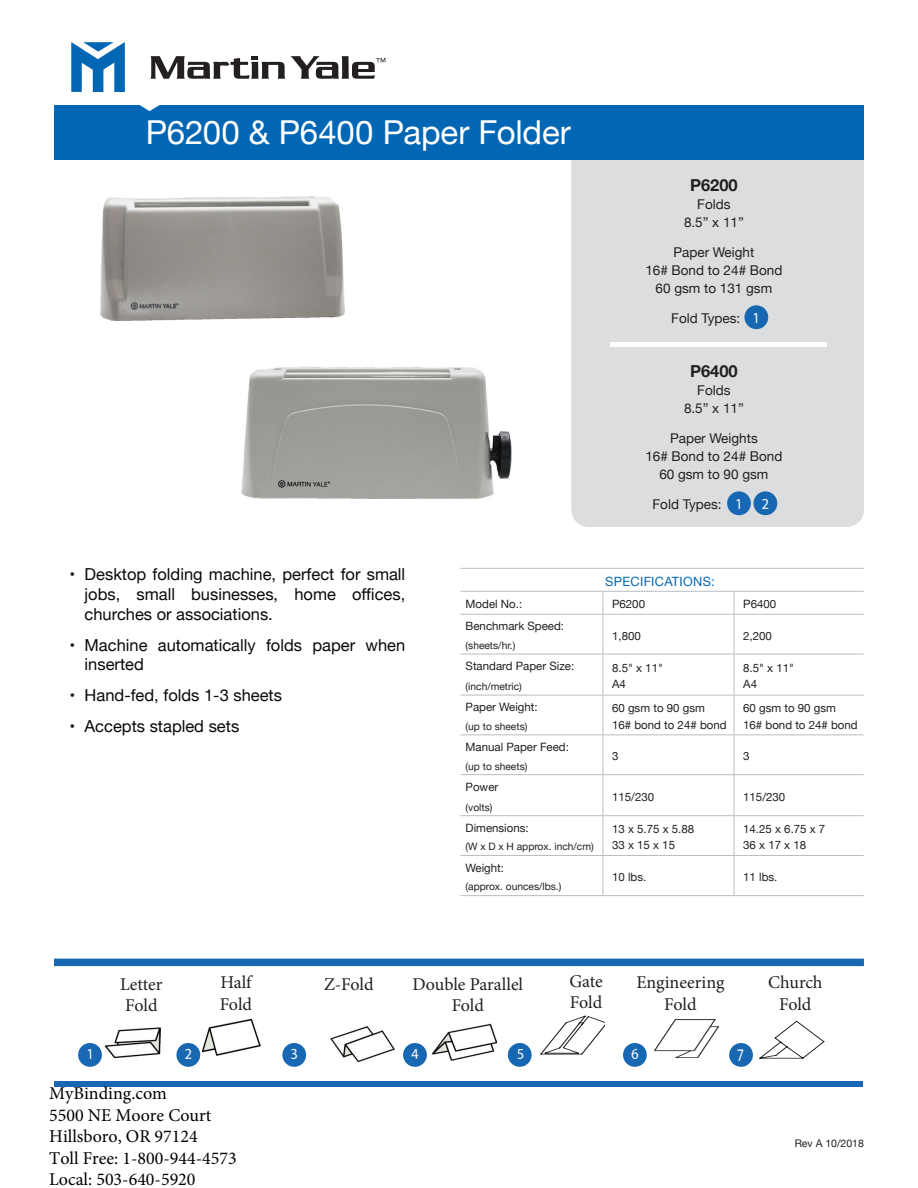
<style>
.page{position:relative;width:918px;height:1188px;background:#fff}
.page>*{position:absolute;margin:0;border:0;box-sizing:border-box;transform-origin:0 0}
.t1{font:33px "Helvetica Neue";letter-spacing:-.005em;color:#fff}
.t2{font:18px/21.6px "Minion Pro";color:#000}
.t3{font:18px "Minion Pro";letter-spacing:-.005em;color:#231f20}
.t4{font:16.5px/19.8px "Helvetica Neue";color:#09080c;text-align:justify}
.t5{font:700 16.5px "Helvetica Neue";color:#231f20}
.t6{font:13.5px "Helvetica Neue";color:#231f20}
.t7{font:12.75px "Helvetica Neue";letter-spacing:.025em;color:#0166b3}
.t8{font:11.55px "Helvetica Neue";color:#231f20}
.t9{font:10.5px "Helvetica Neue";color:#231f20}
.t10{font:10.2px "Helvetica Neue";color:#231f20}
.s1{color:#231f20}
</style>
<div class="page">
<div style="left:571px;top:160px;width:293px;height:367px;background:#dcdddf"></div>
<svg style="left:150px;top:56px;width:235px;height:23px"></svg>
<svg style="left:71px;top:42px;width:54px;height:50px"></svg>
<div style="left:54px;top:105px;width:810px;height:55px;background:#0166b3"></div>
<svg style="left:140px;top:105px;width:20px;height:6px"></svg>
<hr style="left:460px;top:568px;width:143px;height:1px;background:#bcbdc0">
<hr style="left:603px;top:568px;width:131px;height:1px;background:#bcbdc0">
<hr style="left:734px;top:568px;width:130px;height:1px;background:#bcbdc0">
<hr style="left:460px;top:591px;width:143px;height:1px;background:#bcbdc0">
<hr style="left:603px;top:591px;width:131px;height:1px;background:#bcbdc0">
<svg style="left:603px;top:592px;width:1px;height:22px"></svg>
<hr style="left:734px;top:591px;width:130px;height:1px;background:#bcbdc0">
<svg style="left:734px;top:592px;width:1px;height:22px"></svg>
<hr style="left:460px;top:614px;width:143px;height:1px;background:#bcbdc0">
<hr style="left:603px;top:614px;width:131px;height:1px;background:#bcbdc0">
<hr style="left:603px;top:615px;width:1px;height:39px;background:#bcbdc0">
<hr style="left:734px;top:614px;width:130px;height:1px;background:#bcbdc0">
<hr style="left:734px;top:615px;width:1px;height:39px;background:#bcbdc0">
<hr style="left:460px;top:654px;width:143px;height:1px;background:#bcbdc0">
<hr style="left:603px;top:654px;width:131px;height:1px;background:#bcbdc0">
<hr style="left:603px;top:654px;width:1px;height:41px;background:#bcbdc0">
<hr style="left:734px;top:654px;width:130px;height:1px;background:#bcbdc0">
<hr style="left:734px;top:654px;width:1px;height:41px;background:#bcbdc0">
<hr style="left:460px;top:695px;width:143px;height:1px;background:#bcbdc0">
<hr style="left:603px;top:695px;width:131px;height:1px;background:#bcbdc0">
<hr style="left:603px;top:695px;width:1px;height:39px;background:#bcbdc0">
<hr style="left:734px;top:695px;width:130px;height:1px;background:#bcbdc0">
<hr style="left:734px;top:695px;width:1px;height:39px;background:#bcbdc0">
<hr style="left:460px;top:734px;width:143px;height:1px;background:#bcbdc0">
<hr style="left:603px;top:734px;width:131px;height:1px;background:#bcbdc0">
<hr style="left:603px;top:735px;width:1px;height:39px;background:#bcbdc0">
<hr style="left:734px;top:734px;width:130px;height:1px;background:#bcbdc0">
<hr style="left:734px;top:735px;width:1px;height:39px;background:#bcbdc0">
<hr style="left:460px;top:774px;width:143px;height:1px;background:#bcbdc0">
<hr style="left:603px;top:774px;width:131px;height:1px;background:#bcbdc0">
<hr style="left:603px;top:775px;width:1px;height:40px;background:#bcbdc0">
<hr style="left:734px;top:774px;width:130px;height:1px;background:#bcbdc0">
<hr style="left:734px;top:775px;width:1px;height:40px;background:#bcbdc0">
<hr style="left:460px;top:815px;width:143px;height:1px;background:#bcbdc0">
<hr style="left:603px;top:815px;width:131px;height:1px;background:#bcbdc0">
<hr style="left:603px;top:816px;width:1px;height:39px;background:#bcbdc0">
<hr style="left:734px;top:815px;width:130px;height:1px;background:#bcbdc0">
<hr style="left:734px;top:816px;width:1px;height:39px;background:#bcbdc0">
<hr style="left:460px;top:855px;width:143px;height:1px;background:#bcbdc0">
<hr style="left:603px;top:855px;width:131px;height:1px;background:#bcbdc0">
<hr style="left:603px;top:856px;width:1px;height:39px;background:#bcbdc0">
<hr style="left:734px;top:855px;width:130px;height:1px;background:#bcbdc0">
<hr style="left:734px;top:856px;width:1px;height:39px;background:#bcbdc0">
<hr style="left:460px;top:895px;width:143px;height:1px;background:#bcbdc0">
<hr style="left:603px;top:895px;width:131px;height:1px;background:#bcbdc0">
<hr style="left:734px;top:895px;width:130px;height:1px;background:#bcbdc0">
<div style="left:54px;top:959px;width:810px;height:7px;background:#1867b3"></div>
<img style="left:331px;top:1026px;width:64px;height:37px">
<img style="left:104px;top:1027px;width:56px;height:31px">
<img style="left:202px;top:1020px;width:58px;height:35px">
<img style="left:432px;top:1024px;width:64px;height:37px">
<svg style="left:540px;top:1016px;width:65px;height:39px"></svg>
<img style="left:654px;top:1020px;width:65px;height:37px">
<svg style="left:759px;top:1021px;width:65px;height:38px"></svg>
<div style="left:78px;top:1043px;width:24px;height:24px;background:#1867b3;border-radius:50%"></div>
<div style="left:176px;top:1043px;width:24px;height:24px;background:#1867b3;border-radius:50%"></div>
<div style="left:282px;top:1043px;width:24px;height:24px;background:#1867b3;border-radius:50%"></div>
<div style="left:403px;top:1043px;width:24px;height:24px;background:#1867b3;border-radius:50%"></div>
<div style="left:508px;top:1043px;width:24px;height:24px;background:#1767b3;border-radius:50%"></div>
<div style="left:623px;top:1043px;width:24px;height:24px;background:#1867b3;border-radius:50%"></div>
<div style="left:729px;top:1043px;width:24px;height:24px;background:#1867b3;border-radius:50%"></div>
<div style="left:54px;top:1081px;width:808px;height:6px;background:#1867b3"></div>
<div style="left:610px;top:342px;width:217px;height:5px;background:#fff"></div>
<div style="left:744px;top:305px;width:24px;height:24px;background:#1867b3;border-radius:50%"></div>
<div style="left:727px;top:491px;width:24px;height:24px;background:#1867b3;border-radius:50%"></div>
<div style="left:753px;top:491px;width:25px;height:24px;background:#1867b3;border-radius:50%"></div>
<img style="left:100px;top:196px;width:244px;height:124px">
<img style="left:241px;top:367px;width:271px;height:132px">
<p class="t1" style="left:146px;top:109px;width:427px">P6200 &amp; P6400 Paper Folder</p>
<p class="t5" style="left:690px;top:172px;width:49px">P6200</p>
<p class="t6" style="left:697px;top:194px;width:35px">Folds</p>
<p class="t6" style="left:684px;top:212px;width:61px">8.5” x 11”</p>
<p class="t6" style="left:673px;top:242px;width:82px">Paper Weight</p>
<p class="t6" style="left:645px;top:260px;width:139px">16# Bond to 24# Bond</p>
<p class="t6" style="left:656px;top:278px;width:118px">60 gsm to 131 gsm</p>
<p class="t6" style="left:671px;top:308px;width:71px">Fold Types:</p>
<p class="t5" style="left:690px;top:358px;width:49px">P6400</p>
<p class="t6" style="left:697px;top:380px;width:35px">Folds</p>
<p class="t6" style="left:684px;top:398px;width:61px">8.5” x 11”</p>
<p class="t6" style="left:670px;top:428px;width:89px">Paper Weights</p>
<p class="t6" style="left:645px;top:446px;width:139px">16# Bond to 24# Bond</p>
<p class="t6" style="left:659px;top:464px;width:111px">60 gsm to 90 gsm</p>
<p class="t6" style="left:653px;top:494px;width:71px">Fold Types:</p>
<p class="t4" style="left:85px;top:565px;width:322px;text-indent:-15px"><span class="s1">•</span> Desktop folding machine, perfect for small jobs, small businesses, home offices, churches or associations.</p>
<p class="t4" style="left:85px;top:636px;width:322px;text-indent:-15px"><span class="s1">•</span> Machine automatically folds paper when inserted</p>
<p class="t4" style="left:70px;top:686px;width:214px"><span class="s1">•</span> Hand-fed, folds 1-3 sheets</p>
<p class="t4" style="left:70px;top:717px;width:171px"><span class="s1">•</span> Accepts stapled sets</p>
<p class="t7" style="left:605px;top:572px;width:111px">SPECIFICATIONS:</p>
<p class="t8" style="left:466px;top:596px;width:58px">Model No.:</p>
<p class="t8" style="left:612px;top:596px;width:34px">P6200</p>
<p class="t8" style="left:743px;top:596px;width:34px">P6400</p>
<p class="t8" style="left:466px;top:618px;width:100px">Benchmark Speed:</p>
<p class="t10" style="left:466px;top:638px;width:51px">(sheets/hr.)</p>
<p class="t8" style="left:612px;top:627px;width:30px">1,800</p>
<p class="t8" style="left:743px;top:627px;width:30px">2,200</p>
<p class="t8" style="left:466px;top:658px;width:110px">Standard Paper Size:</p>
<p class="t10" style="left:466px;top:679px;width:58px">(inch/metric)</p>
<p class="t8" style="left:466px;top:699px;width:74px">Paper Weight:</p>
<p class="t10" style="left:466px;top:719px;width:63px">(up to sheets)</p>
<p class="t8" style="left:466px;top:738px;width:105px">Manual Paper Feed:</p>
<p class="t10" style="left:466px;top:759px;width:63px">(up to sheets)</p>
<p class="t8" style="left:466px;top:778px;width:34px">Power</p>
<p class="t10" style="left:466px;top:800px;width:28px">(volts)</p>
<p class="t8" style="left:466px;top:819px;width:65px">Dimensions:</p>
<p class="t10" style="left:466px;top:839px;width:130px">(W x D x H approx. inch/cm)</p>
<p class="t8" style="left:466px;top:859px;width:40px">Weight:</p>
<p class="t10" style="left:466px;top:879px;width:97px">(approx. ounces/lbs.)</p>
<p class="t8" style="left:612px;top:659px;width:52px">8.5" x 11"</p>
<p class="t8" style="left:612px;top:676px;width:15px">A4</p>
<p class="t8" style="left:612px;top:700px;width:94px">60 gsm to 90 gsm</p>
<p class="t8" style="left:612px;top:716px;width:116px">16# bond to 24# bond</p>
<p class="t8" style="left:743px;top:659px;width:52px">8.5" x 11"</p>
<p class="t8" style="left:743px;top:676px;width:15px">A4</p>
<p class="t8" style="left:743px;top:700px;width:94px">60 gsm to 90 gsm</p>
<p class="t8" style="left:743px;top:716px;width:116px">16# bond to 24# bond</p>
<p class="t8" style="left:612px;top:748px;width:8px">3</p>
<p class="t8" style="left:743px;top:748px;width:8px">3</p>
<p class="t8" style="left:612px;top:788px;width:44px">115/230</p>
<p class="t8" style="left:743px;top:788px;width:44px">115/230</p>
<p class="t8" style="left:612px;top:820px;width:84px">13 x 5.75 x 5.88</p>
<p class="t8" style="left:612px;top:837px;width:64px">33 x 15 x 15</p>
<p class="t8" style="left:743px;top:820px;width:84px">14.25 x 6.75 x 7</p>
<p class="t8" style="left:743px;top:837px;width:64px">36 x 17 x 18</p>
<p class="t8" style="left:612px;top:869px;width:36px">10 lbs.</p>
<p class="t8" style="left:743px;top:869px;width:36px">11 lbs.</p>
<p class="t3" style="left:120px;top:972px;width:44px">Letter</p>
<p class="t3" style="left:125px;top:994px;width:34px">Fold</p>
<p class="t3" style="left:220px;top:971px;width:33px">Half</p>
<p class="t3" style="left:220px;top:992px;width:34px">Fold</p>
<h2 class="t2" style="left:49px;top:1083px;width:189px">MyBinding.com<br>5500 NE Moore Court<br>Hillsboro, OR 97124<br>Toll Free: 1-800-944-4573<br>Local: 503-640-5920</h2>
<p class="t3" style="left:324px;top:972px;width:51px">Z-Fold</p>
<p class="t3" style="left:569px;top:969px;width:35px">Gate</p>
<p class="t3" style="left:570px;top:990px;width:34px">Fold</p>
<p class="t3" style="left:413px;top:972px;width:112px">Double Parallel</p>
<p class="t3" style="left:452px;top:994px;width:34px">Fold</p>
<p class="t3" style="left:636px;top:971px;width:90px">Engineering</p>
<p class="t3" style="left:664px;top:992px;width:34px">Fold</p>
<p class="t3" style="left:768px;top:971px;width:56px">Church</p>
<p class="t3" style="left:779px;top:992px;width:34px">Fold</p>
<p class="t9" style="left:795px;top:1136px;width:71px">Rev A 10/2018</p>
</div>
